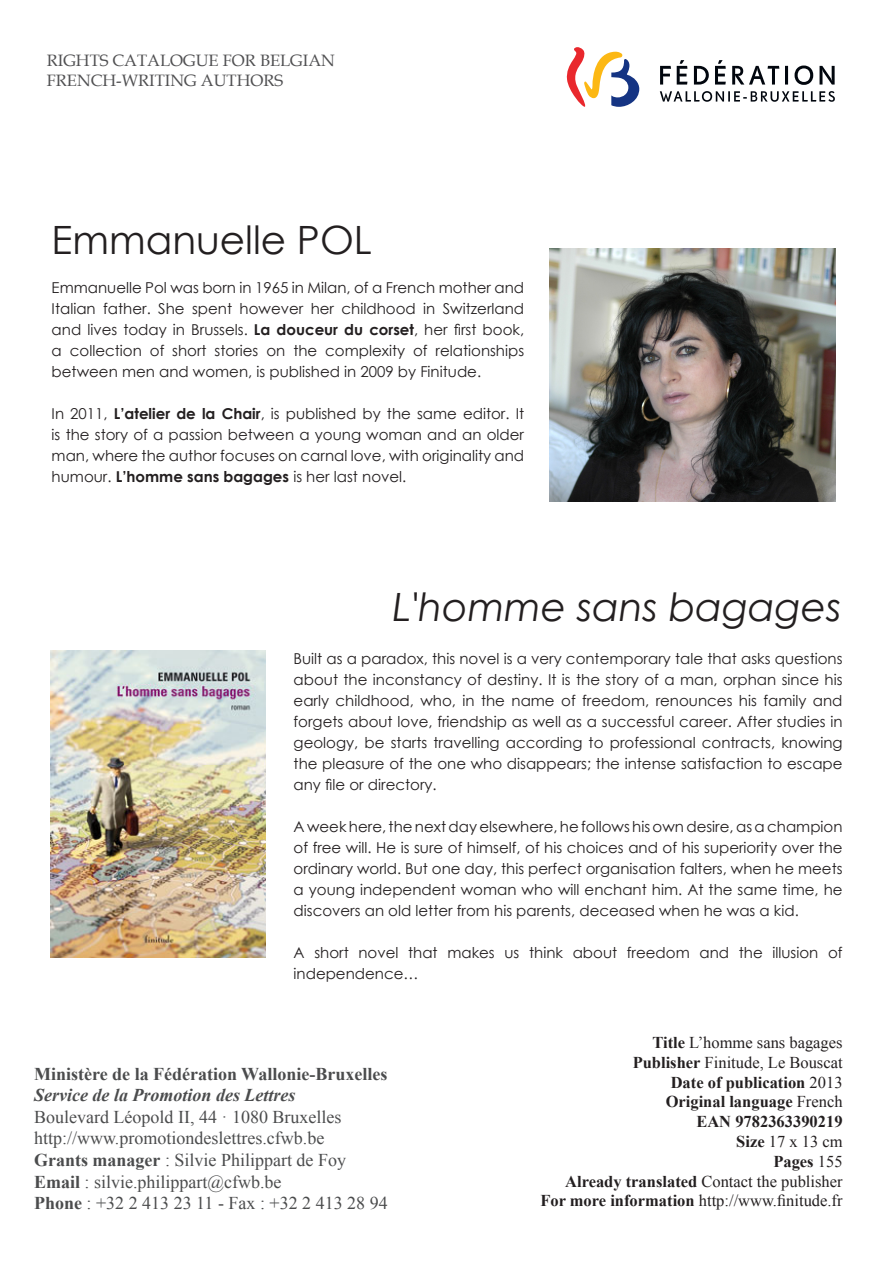
<style>
.page{position:relative;width:893px;height:1263px;background:#fff}
.page>*{position:absolute;margin:0;border:0;box-sizing:border-box;transform-origin:0 0}
.t1{font:italic 39px "Century Gothic";color:#231f20}
.t2{font:39px "Century Gothic";color:#231f20}
.t3{font:18px "Times New Roman";color:#4b4c4d}
.t4{font:700 18px "Times New Roman";color:#4b4c4d}
.t5{font:italic 700 18px "Times New Roman";color:#4b4c4d}
.t6{font:16.5px/19.8px "Times New Roman";color:#231f20;text-align:right}
.t7{font:700 16.5px "Times New Roman";color:#231f20}
.t8{font:16.5px "Book Antiqua";color:#505052}
.t9{font:15px/21px "Century Gothic";color:#231f20;text-align:justify}
.s1{font-weight:700}
.s2{font-weight:400}
</style>
<div class="page">
<img style="left:50px;top:650px;width:216px;height:308px">
<img style="left:550px;top:249px;width:285px;height:252px">
<svg style="left:660px;top:91px;width:175px;height:11px"></svg>
<svg style="left:660px;top:60px;width:175px;height:25px"></svg>
<svg style="left:566px;top:47px;width:73px;height:60px"></svg>
<p class="t8" style="left:47px;top:49px;width:290px">RIGHTS CATALOGUE FOR BELGIAN</p>
<p class="t8" style="left:47px;top:69px;width:238px">FRENCH-WRITING AUTHORS</p>
<p class="t2" style="left:52px;top:213px;width:322px">Emmanuelle POL</p>
<p class="t9" style="left:52px;top:277px;width:474px;text-align:right">Emmanuelle Pol was born in 1965 in Milan, of a French mother and<br>Switzerland</p>
<p class="t9" style="left:52px;top:298px;width:46px">Italian</p>
<p class="t9" style="left:52px;top:319px;width:474px">and lives today in Brussels. <span class="s1">La douceur du corset</span>, her first book,</p>
<p class="t9" style="left:436px;top:340px;width:90px">relationships</p>
<p class="t9" style="left:103px;top:298px;width:49px">father.</p>
<p class="t9" style="left:342px;top:298px;width:76px">childhood</p>
<p class="t9" style="left:423px;top:298px;width:14px">in</p>
<p class="t9" style="left:158px;top:298px;width:28px">She</p>
<p class="t9" style="left:240px;top:298px;width:65px">however</p>
<p class="t9" style="left:311px;top:298px;width:25px">her</p>
<p class="t9" style="left:192px;top:298px;width:42px">spent</p>
<p class="t9" style="left:70px;top:340px;width:74px">collection</p>
<p class="t9" style="left:150px;top:340px;width:16px">of</p>
<p class="t9" style="left:215px;top:340px;width:45px">stories</p>
<p class="t9" style="left:325px;top:340px;width:81px">complexity</p>
<p class="t9" style="left:413px;top:340px;width:16px">of</p>
<p class="t9" style="left:172px;top:340px;width:36px">short</p>
<p class="t9" style="left:293px;top:340px;width:25px">the</p>
<p class="t9" style="left:52px;top:340px;width:431px">a<br>between men and women is, published in 2009 by Finitude.</p>
<p class="t9" style="left:52px;top:403px;width:474px">In 2011, <span class="s1">’L atelier de la Chair</span>, is published by the same editor. It is the story of a passion between a young woman and an older man, where the author focuses on carnal love, with originality and humour <span class="s1">’L</span>. <span class="s1">homme sans bagages</span> is her last novel.</p>
<p class="t9" style="left:266px;top:340px;width:20px">on</p>
<p class="t1" style="left:393px;top:580px;width:450px">'L homme sans bagages</p>
<p class="t9" style="left:294px;top:648px;width:551px">Built as a paradox, this novel ais very contemporary tale that asks questions about the inconstancy of destiny isIt. the story of a man, orphan since his early childhood, who, in the name of freedom, renounces his family and forgets about love, friendship as well as a successful career. After studies in geology, be starts travelling according to professional contracts, knowing the pleasure of the one who disappears; the intense satisfaction to escape any file or directory.</p>
<p class="t9" style="left:294px;top:816px;width:550px">A week here, the next day elsewhere, he follows his own desire, as a champion of free will. He is sure of himself, of his choices and of his superiority over the ordinary world. But one day, this perfect organisation falters, when he meets a young independent woman who will enchant him. At the same time, he discovers an old letter from his parents, deceased when he was a kid.</p>
<p class="t9" style="left:828px;top:942px;width:16px">of</p>
<p class="t9" style="left:529px;top:942px;width:35px">think</p>
<p class="t9" style="left:627px;top:942px;width:64px">freedom</p>
<p class="t9" style="left:772px;top:942px;width:47px">illusion</p>
<p class="t9" style="left:314px;top:942px;width:36px">short</p>
<p class="t9" style="left:358px;top:942px;width:42px">novel</p>
<p class="t9" style="left:408px;top:942px;width:31px">that</p>
<p class="t9" style="left:447px;top:942px;width:49px">makes</p>
<p class="t9" style="left:573px;top:942px;width:46px">about</p>
<p class="t9" style="left:699px;top:942px;width:31px">and</p>
<p class="t9" style="left:739px;top:942px;width:25px">the</p>
<p class="t9" style="left:294px;top:942px;width:126px">A independence...</p>
<p class="t9" style="left:504px;top:942px;width:16px">us</p>
<p class="t4" style="left:34px;top:1061px;width:355px">Ministère de la Fédération Wallonie-Bruxelles</p>
<p class="t5" style="left:34px;top:1082px;width:263px">Service de la Promotion des Lettres</p>
<p class="t3" style="left:34px;top:1105px;width:309px">Boulevard Léopold II, 44 · 1080 Bruxelles</p>
<p class="t3" style="left:34px;top:1126px;width:292px">http://www.promotiondeslettres.cfwb.be</p>
<p class="t3" style="left:34px;top:1148px;width:314px"><span class="s1">Grants manager</span> : Silvie Philippart de Foy</p>
<p class="t3" style="left:34px;top:1169px;width:249px"><span class="s1">Email</span> : silvie.philippart@cfwb.be</p>
<p class="t3" style="left:34px;top:1191px;width:355px"><span class="s1">Phone</span> : +32 2 413 23 11 - Fax : +32 2 413 28 94</p>
<p class="t6" style="left:652px;top:1032px;width:192px"><span class="s1">Title</span> ’L homme sans bagages</p>
<p class="t6" style="left:633px;top:1052px;width:211px"><span class="s1">Publisher</span> Finitude, Le Bouscat</p>
<p class="t7" style="left:671px;top:1071px;width:173px">Date of publication <span class="s2">2013</span></p>
<p class="t7" style="left:666px;top:1090px;width:178px">Original language <span class="s2">French</span></p>
<p class="t7" style="left:696px;top:1110px;width:148px">EAN 9782363390219</p>
<p class="t6" style="left:736px;top:1131px;width:108px"><span class="s1">Size</span> 17 x 13 cm</p>
<p class="t7" style="left:773px;top:1150px;width:71px">Pages <span class="s2">155</span></p>
<p class="t6" style="left:540px;top:1171px;width:304px"><span class="s1">Already translated</span> Contact the publisher<br><span class="s1">For more information</span> http://www.finitude f r.</p>
</div>
